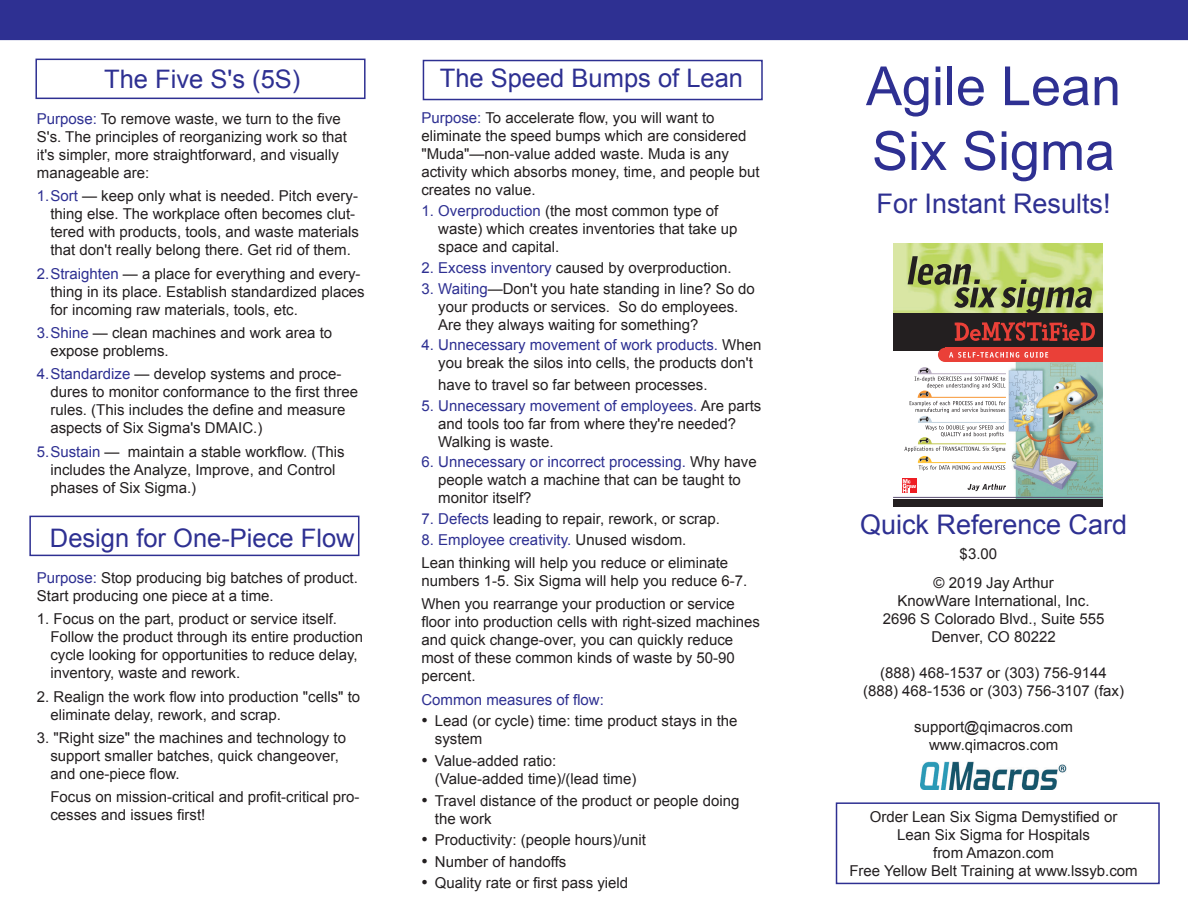
<style>
.page{position:relative;width:1188px;height:918px;background:#fff}
.page>*{position:absolute;margin:0;border:0;box-sizing:border-box;transform-origin:0 0}
.t1{font:54px "Arial";color:#2e3092}
.t2{font:27px "Arial";color:#2e3092}
.t3{font:25.5px "Arial";color:#2e3092}
.t4{font:15px/18px "Arial";color:#231f20}
.t5{font:15px "Arial";color:#2e3092}
.s1{color:#2e3092}
.s2{color:#231f20}
.s3{font-family:"Times New Roman";font-size:18px}
</style>
<div class="page">
<div style="left:0;top:0;width:1188px;height:40px;background:#2e3092"></div>
<img style="left:893px;top:244px;width:210px;height:70px">
<img style="left:1008px;top:362px;width:95px;height:137px">
<svg style="left:968px;top:484px;width:38px;height:7px"></svg>
<svg style="left:908px;top:256px;width:184px;height:58px;background:#a2b06c"></svg>
<div style="left:902px;top:479px;width:15px;height:14px;background:#ee1d23"></div>
<svg style="left:902px;top:479px;width:1px;height:14px"></svg>
<svg style="left:903px;top:479px;width:13px;height:14px"></svg>
<div style="left:893px;top:314px;width:210px;height:37px;background:#231f20"></div>
<svg style="left:955px;top:321px;width:140px;height:20px"></svg>
<div style="left:938px;top:348px;width:14px;height:14px;background:#ea4038;border-radius:50%"></div>
<div style="left:945px;top:348px;width:158px;height:14px;background:#ea4038"></div>
<svg style="left:949px;top:352px;width:99px;height:6px"></svg>
<svg style="left:904px;top:368px;width:102px;height:103px"></svg>
<div style="left:893px;top:499px;width:210px;height:8px;background:#231f20"></div>
<hr style="left:893px;top:497px;width:210px;height:1px;background:#5a4e72">
<div style="left:836px;top:802px;width:324px;height:82px;border:2px solid #2e3092"></div>
<div style="left:35px;top:59px;width:331px;height:40px;border:2px solid #2e3092"></div>
<div style="left:423px;top:60px;width:340px;height:40px;border:2px solid #2e3092"></div>
<div style="left:29px;top:516px;width:330px;height:40px;border:2px solid #2e3092"></div>
<img style="left:920px;top:762px;width:147px;height:27px">
<p class="t3" style="left:104px;top:62px;width:198px">The Five S's (5S)</p>
<p class="t4" style="left:37px;top:110px;width:312px"><span class="s1">Purpose:</span> To remove waste, we turn to the five S's. The principles of reorganizing work so that it's simpler, more straightforward, and visually manageable are:</p>
<p class="t4" style="left:50px;top:187px;width:310px;text-indent:-13px"><span class="s1">1.Sort</span> — keep only what is needed. Pitch every&shy;thing else. The workplace often becomes clut&shy;tered with products, tools, and waste materials that don't really belong there. Get rid of them.</p>
<p class="t4" style="left:50px;top:265px;width:316px;text-indent:-13px"><span class="s1">2.Straighten</span> — a place for everything and every&shy;thing in its place. Establish standardized places for incoming raw materials, tools, etc.</p>
<p class="t4" style="left:50px;top:324px;width:283px;text-indent:-13px"><span class="s1">3.Shine</span> — clean machines and work area to expose problems.</p>
<p class="t4" style="left:50px;top:365px;width:309px;text-indent:-13px"><span class="s1">4.Standardize</span> — develop systems and proce&shy;dures to monitor conformance to the first three rules. (This includes the define and measure aspects of Six Sigma's DMAIC.)</p>
<p class="t4" style="left:50px;top:443px;width:296px;text-indent:-13px"><span class="s1">5.Sustain</span> — maintain a stable workflow. (This includes the Analyze, Improve, and Control phases of Six Sigma.)</p>
<p class="t3" style="left:50px;top:521px;width:306px">Design for One-Piece Flow</p>
<p class="t4" style="left:37px;top:569px;width:323px"><span class="s1">Purpose:</span> Stop producing big batches of product.<br>Start producing one piece at a time.</p>
<p class="t4" style="left:50px;top:610px;width:314px;text-indent:-13px">1. Focus on the part, product or service itself.<br>Follow the product through its entire production cycle looking for opportunities to reduce delay, inventory, waste and rework.</p>
<p class="t4" style="left:50px;top:688px;width:311px;text-indent:-13px">2. Realign the work flow into production "cells" to eliminate delay, rework, and scrap.</p>
<p class="t4" style="left:50px;top:729px;width:297px;text-indent:-13px">3. "Right size" the machines and technology to support smaller batches, quick changeover, and one-piece flow.</p>
<p class="t4" style="left:50px;top:788px;width:311px">Focus on mission-critical and profit-critical pro&shy;cesses and issues first!</p>
<p class="t3" style="left:440px;top:62px;width:305px">The Speed Bumps of Lean</p>
<p class="t4" style="left:421px;top:109px;width:340px"><span class="s1">Purpose:</span> To accelerate flow, you will want to eliminate the speed bumps which are considered "Muda"—non-value added waste. Muda is any activity which absorbs money, time, and people but creates no value.</p>
<p class="t4" style="left:438px;top:202px;width:301px;text-indent:-17px"><span class="s1">1. Overproduction</span> (the most common type of waste) which creates inventories that take up space and capital.</p>
<p class="t4" style="left:421px;top:259px;width:312px"><span class="s1">2. Excess inventory</span> caused by overproduction.</p>
<p class="t4" style="left:438px;top:279px;width:318px;text-indent:-17px"><span class="s1">3. Waiting</span>—Don't you hate standing in line? So do your products or services. So do employees.<br>Are they always waiting for something?</p>
<p class="t4" style="left:421px;top:336px;width:342px;text-align:center"><span class="s1">4. Unnecessary movement of work products.</span> When you break the silos into cells, the products don't</p>
<p class="t4" style="left:438px;top:376px;width:271px">have to travel so far between processes.</p>
<p class="t4" style="left:438px;top:396px;width:325px;text-indent:-17px"><span class="s1">5. Unnecessary movement of employees.</span> Are parts and tools too far from where they're needed?<br>Walking is waste.</p>
<p class="t4" style="left:438px;top:453px;width:320px;text-indent:-17px"><span class="s1">6. Unnecessary or incorrect processing.</span> Why have people watch a machine that can be taught to monitor itself?</p>
<p class="t4" style="left:421px;top:510px;width:300px"><span class="s1">7. Defects</span> leading to repair, rework, or scrap.</p>
<p class="t5" style="left:421px;top:530px;width:267px">8. Employee creativity. <span class="s2">Unused wisdom.</span></p>
<p class="t4" style="left:421px;top:554px;width:327px">Lean thinking will help you reduce or eliminate numbers 1-5. Six Sigma will help you reduce 6-7.</p>
<p class="t4" style="left:421px;top:595px;width:340px">When you rearrange your production or service floor into production cells with right-sized machines and quick change-over, you can quickly reduce most of these common kinds of waste by 50-90 percent.</p>
<p class="t5" style="left:421px;top:690px;width:184px">Common measures of flow:</p>
<p class="t4" style="left:435px;top:712px;width:304px;text-indent:-14px"><span class="s3">•</span> Lead (or cycle) time: time product stays in the system</p>
<p class="t4" style="left:435px;top:752px;width:203px;text-indent:-14px"><span class="s3">•</span> Value-added ratio: (Value-added time)/(lead time)</p>
<p class="t4" style="left:435px;top:792px;width:306px;text-indent:-14px"><span class="s3">•</span> Travel distance of the product or people doing the work</p>
<p class="t4" style="left:421px;top:831px;width:226px"><span class="s3">•</span> Productivity: (people hours)/unit</p>
<p class="t4" style="left:421px;top:853px;width:146px"><span class="s3">•</span> Number of handoffs</p>
<p class="t4" style="left:421px;top:874px;width:208px"><span class="s3">•</span> Quality rate or first pass yield</p>
<p class="t1" style="left:866px;top:51px;width:257px">Agile Lean</p>
<p class="t1" style="left:872px;top:116px;width:245px">Six Sigma</p>
<p class="t2" style="left:877px;top:186px;width:236px">For Instant Results!</p>
<p class="t2" style="left:860px;top:506px;width:269px">Quick Reference Card</p>
<p class="t4" style="left:960px;top:545px;width:39px">$3.00</p>
<p class="t4" style="left:933px;top:573px;width:122px">© 2019 Jay Arthur</p>
<p class="t4" style="left:898px;top:591px;width:194px">KnowWare International, Inc.</p>
<p class="t4" style="left:883px;top:609px;width:223px">2696 S Colorado Blvd., Suite 555</p>
<p class="t4" style="left:931px;top:627px;width:126px">Denver, CO 80222</p>
<p class="t4" style="left:880px;top:663px;width:228px">(888) 468-1537 or (303) 756-9144</p>
<p class="t4" style="left:863px;top:681px;width:262px">(888) 468-1536 or (303) 756-3107 (fax)</p>
<p class="t4" style="left:914px;top:717px;width:160px">support@qimacros.com</p>
<p class="t4" style="left:929px;top:735px;width:131px">www.qimacros.com</p>
<p class="t4" style="left:870px;top:807px;width:249px;text-align:center">Order Lean Six Sigma Demystified or<br>Lean Six Sigma for Hospitals</p>
<p class="t4" style="left:933px;top:843px;width:122px">from Amazon.com</p>
<p class="t4" style="left:849px;top:861px;width:290px">Free Yellow Belt Training at www.lssyb.com</p>
</div>
